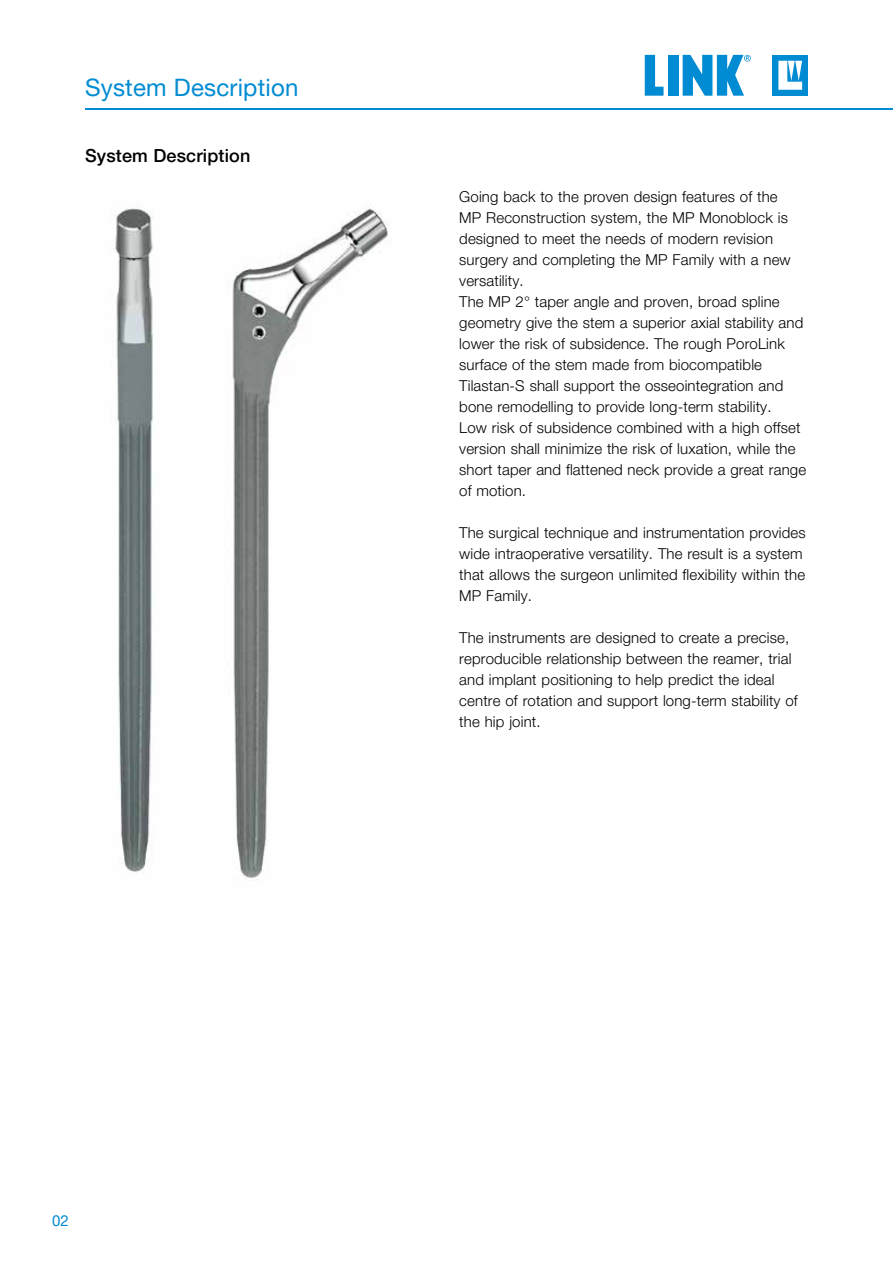
<style>
.page{position:relative;width:893px;height:1263px;background:#fff}
.page>*{position:absolute;margin:0;border:0;box-sizing:border-box;transform-origin:0 0}
.t1{font:24px "Helvetica Neue LT Pro";letter-spacing:.01em;color:#008bd2}
.t2{font:500 18px "Helvetica Neue LT Pro";letter-spacing:.01em;color:#000}
.t3{font:300 15px/21px "Helvetica Neue LT Pro";letter-spacing:.01em;color:#000}
.t4{font:15px "Helvetica Neue LT Pro";color:#008bd2}
</style>
<div class="page">
<div style="left:773px;top:55px;width:35px;height:41px;background:#008bd2"></div>
<svg style="left:778px;top:61px;width:24px;height:29px"></svg>
<svg style="left:645px;top:55px;width:18px;height:41px"></svg>
<div style="left:668px;top:55px;width:10px;height:41px;background:#008bd2"></div>
<svg style="left:683px;top:55px;width:68px;height:41px"></svg>
<img style="left:227px;top:204px;width:163px;height:677px">
<img style="left:115px;top:208px;width:38px;height:664px">
<hr style="left:85px;top:108px;width:808px;height:2px;background:#008bd2">
<h1 class="t1" style="left:85px;top:72px;width:215px">System Description</h1>
<p class="t2" style="left:85px;top:144px;width:167px">System Description</p>
<p class="t3" style="left:459px;top:186px;width:348px">Going back to the proven design features of the<br>MP Reconstruction system, the MP Monoblock is designed to meet the needs of modern revision surgery and completing the MP Family with a new versatility.<br>The MP 2° taper angle and proven, broad spline geometry give the stem a superior axial stability and lower the risk of subsidence. The rough PoroLink surface of the stem made from biocompatible Tilastan-S shall support the osseointegration and bone remodelling to provide long-term stability.<br>Low risk of subsidence combined with a high offset version shall minimize the risk of luxation, while the short taper and flattened neck provide a great range of motion.</p>
<p class="t3" style="left:459px;top:522px;width:348px">The surgical technique and instrumentation provides wide intraoperative versatility. The result is a system that allows the surgeon unlimited flexibility within the MP Family.</p>
<p class="t3" style="left:459px;top:627px;width:340px">The instruments are designed to create a precise, reproducible relationship between the reamer, trial and implant positioning to help predict the ideal centre of rotation and support long-term stability of the hip joint.</p>
<p class="t4" style="left:52px;top:1211px;width:18px">02</p>
</div>
